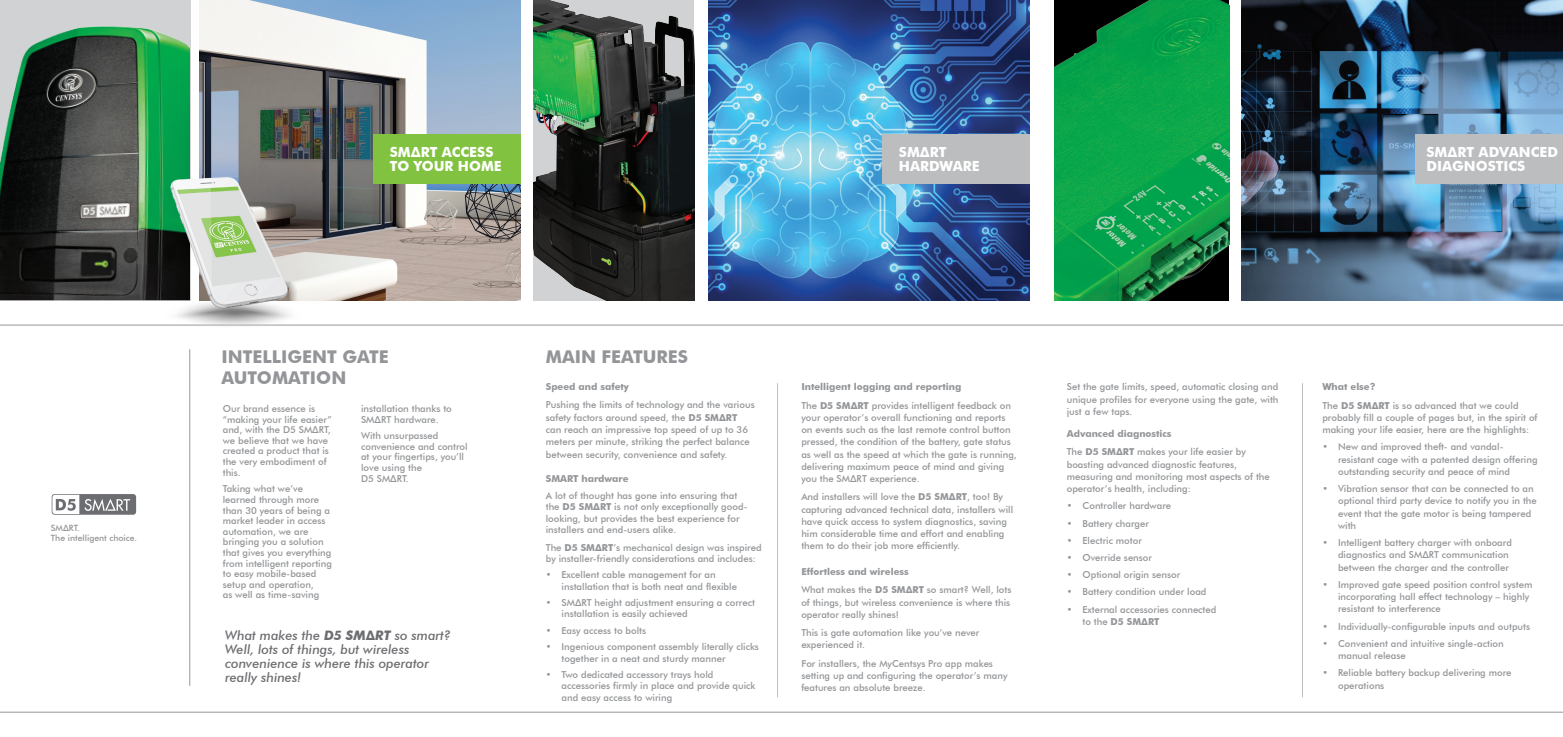
<style>
.page{position:relative;width:1563px;height:737px;background:#fff}
.page>*{position:absolute;margin:0;border:0;box-sizing:border-box;transform-origin:0 0}
.t1{font:700 17.59px/21.1px "Futura BT";color:#939598}
.t2{font:700 13.91px/14px "Futura BT";color:#fff}
.t3{font:italic 500 13.12px/14px "Futura BT";color:#6c6d70}
.t4{font:500 9.54px/12.2px "Futura BT";color:#939598}
.t5{font:700 9.54px/18.3px "Futura BT";color:#939598}
.t6{font:500 8.66px/9.6px "Futura BT";color:#939598}
.s1{font-weight:700}
.s2{font-weight:500}
</style>
<div class="page">
<hr style="left:0;top:711px;width:1563px;height:1px;background:#939598">
<hr style="left:0;top:324px;width:1563px;height:1px;background:#939598">
<div style="left:0;top:0;width:190px;height:300px;background:#d1d2d4"></div>
<img style="left:0;top:26px;width:190px;height:274px">
<img style="left:533px;top:0;width:161px;height:300px">
<img style="left:1054px;top:0;width:175px;height:300px">
<hr style="left:190px;top:349px;width:1px;height:337px;background:#939598">
<hr style="left:777px;top:383px;width:1px;height:314px;background:#bcbdc0">
<hr style="left:1302px;top:383px;width:1px;height:314px;background:#bcbdc0">
<img style="left:200px;top:0;width:321px;height:300px">
<img style="left:708px;top:0;width:321px;height:300px">
<img style="left:1241px;top:0;width:322px;height:300px">
<div style="left:373px;top:134px;width:148px;height:49px;background:#81c340"></div>
<div style="left:882px;top:134px;width:147px;height:49px;background:#bcbdbf"></div>
<div style="left:1415px;top:134px;width:148px;height:49px;background:#bcbdbf"></div>
<svg style="left:52px;top:494px;width:84px;height:20px"></svg>
<img style="left:159px;top:177px;width:145px;height:149px">
<p class="t6" style="left:51px;top:523px;width:88px">SMΔRT.<br>The intelligent choice.</p>
<h2 class="t2" style="left:390px;top:145px;width:113px">SMΔRT ACCESS<br>TO YOUR HOME</h2>
<h2 class="t2" style="left:899px;top:145px;width:82px">SMΔRT<br>HARDWARE</h2>
<h2 class="t2" style="left:1426px;top:145px;width:133px">SMΔRT ADVANCED<br>DIAGNOSTICS</h2>
<h1 class="t1" style="left:221px;top:345px;width:169px">INTELLIGENT GATE<br>AUTOMATION</h1>
<h1 class="t1" style="left:546px;top:345px;width:144px">MAIN FEATURES</h1>
<p class="t5" style="left:546px;top:377px;width:85px">Speed and safety</p>
<p class="t4" style="left:546px;top:399px;width:210px">Pushing the limits of technology and the various safety factors around speed, the <span class="s1">D5 SMΔRT </span>can reach an impressive top speed of up to 36 meters per minute, striking the perfect balance between security, convenience and safety.</p>
<p class="t4" style="left:223px;top:403px;width:110px;line-height:10.6px">Our brand essence is “making your life easier” and, with the D5 SMΔRT, we believe that we have created a product that is the very embodiment of this.</p>
<p class="t4" style="left:223px;top:483px;width:111px;line-height:10.6px">Taking what we’ve learned through more than 30 years of being a market leader in access automation, we are bringing you a solution that gives you everything from intelligent reporting to easy mobile-based setup and operation,<br>as well as time-saving</p>
<p class="t4" style="left:361px;top:403px;width:92px;line-height:10.6px">installation thanks to<br>SMΔRT hardware.</p>
<p class="t4" style="left:361px;top:430px;width:108px;line-height:10.6px">With unsurpassed convenience and control at your fingertips, you’ll love using the<br>D5 SMΔRT.</p>
<p class="t5" style="left:546px;top:469px;width:84px">SMART hardware</p>
<p class="t4" style="left:546px;top:490px;width:203px;line-height:11.4px">A lot of thought has gone into ensuring that the <span class="s1">D5 SMΔRT</span> is not only exceptionally good&shy;looking, but provides the best experience for installers and end-users alike.</p>
<p class="t4" style="left:546px;top:541px;width:217px;line-height:11.4px">The <span class="s1">D5 SMΔRT</span>’s mechanical design was inspired by installer-friendly considerations and includes:</p>
<p class="t4" style="left:561px;top:569px;width:177px;line-height:11.4px;text-indent:-16px">• Excellent cable management for an installation that is both neat and flexible</p>
<p class="t4" style="left:561px;top:597px;width:195px;line-height:11.4px;text-indent:-16px">• SMΔRT height adjustment ensuring a correct installation is easily achieved</p>
<p class="t4" style="left:546px;top:624px;width:102px">• Easy access to bolts</p>
<p class="t4" style="left:561px;top:641px;width:199px;line-height:11.4px;text-indent:-16px">• Ingenious component assembly literally clicks together in a neat and sturdy manner</p>
<p class="t4" style="left:561px;top:668px;width:195px;line-height:11.4px;text-indent:-16px">• Two dedicated accessory trays hold accessories firmly in place and provide quick and easy access to wiring</p>
<h3 class="t3" style="left:225px;top:628px;width:227px">What makes the <span class="s1">D5 SMΔRT</span> so smart?<br>Well, lots of things, but wireless convenience is where this operator really shines!</h3>
<p class="t5" style="left:801px;top:377px;width:211px">Intelligent logging and reporting<br><span class="s2">The</span> D5 SMΔRT <span class="s2">provides intelligent feedback on</span></p>
<p class="t4" style="left:801px;top:411px;width:217px">your operator’s overall functioning and reports on events such as the last remote control button pressed, the condition of the battery, gate status as well as the speed at which the gate is running, delivering maximum peace of mind and giving you the SMΔRT experience.</p>
<p class="t4" style="left:801px;top:491px;width:213px">And installers will love the <span class="s1">D5 SMΔRT</span>, too! By capturing advanced technical data, installers will have quick access to system diagnostics, saving him considerable time and effort and enabling them to do their job more efficiently.</p>
<p class="t4" style="left:801px;top:562px;width:212px;line-height:18.3px"><span class="s1">Effortless and wireless<br></span>What makes the <span class="s1">D5 SMΔRT</span> so smart? Well, lots</p>
<p class="t4" style="left:801px;top:596px;width:210px">of things, but wireless convenience is where this operator really shines!</p>
<p class="t4" style="left:801px;top:626px;width:180px">This is gate automation like you’ve never experienced it.</p>
<p class="t4" style="left:801px;top:657px;width:208px">For installers, the MyCentsys Pro app makes setting up and configuring the operator’s many features an absolute breeze.</p>
<p class="t4" style="left:1067px;top:381px;width:213px;text-align:justify">Set the gate limits, speed, automatic closing and unique profiles for everyone using the gate, with just a few taps.</p>
<p class="t5" style="left:1067px;top:424px;width:181px">Advanced diagnostics<br><span class="s2">The</span> D5 SMΔRT <span class="s2">makes your life easier by</span></p>
<p class="t4" style="left:1067px;top:458px;width:205px">boasting advanced diagnostic features, measuring and monitoring most aspects of the operator’s health, including:</p>
<p class="t4" style="left:1067px;top:500px;width:106px">• Controller hardware</p>
<p class="t4" style="left:1067px;top:517px;width:84px">• Battery charger</p>
<p class="t4" style="left:1067px;top:534px;width:77px">• Electric motor</p>
<p class="t4" style="left:1067px;top:551px;width:87px">• Override sensor</p>
<p class="t4" style="left:1067px;top:568px;width:115px">• Optional origin sensor</p>
<p class="t4" style="left:1067px;top:586px;width:141px">• Battery condition under load</p>
<p class="t4" style="left:1082px;top:603px;width:135px;text-indent:-16px">• External accessories connected to the <span class="s1">D5 SMΔRT</span></p>
<p class="t4" style="left:1322px;top:378px;width:198px;line-height:18.3px"><span class="s1">What else?<br></span>The <span class="s1">D5 SMΔRT</span> is so advanced that we could</p>
<p class="t4" style="left:1322px;top:411px;width:217px">probably fill a couple of pages but, in the spirit of making your life easier, here are the highlights:</p>
<p class="t4" style="left:1338px;top:441px;width:201px;text-indent:-16px">• New and improved theft- and vandal&shy;resistant cage with a patented design offering outstanding security and peace of mind</p>
<p class="t4" style="left:1338px;top:482px;width:200px;text-indent:-16px">• Vibration sensor that can be connected to an optional third party device to notify you in the event that the gate motor is being tampered with</p>
<p class="t4" style="left:1338px;top:536px;width:175px;text-indent:-16px">• Intelligent battery charger with onboard diagnostics and SMΔRT communication between the charger and the controller</p>
<p class="t4" style="left:1338px;top:578px;width:196px;text-indent:-16px">• Improved gate speed position control system incorporating hall effect technology – highly resistant to interference</p>
<p class="t4" style="left:1322px;top:620px;width:209px">• Individually-configurable inputs and outputs</p>
<p class="t4" style="left:1338px;top:637px;width:167px;text-indent:-16px">• Convenient and intuitive single-action manual release</p>
<p class="t4" style="left:1338px;top:666px;width:175px;text-indent:-16px">• Reliable battery backup delivering more operations</p>
</div>
